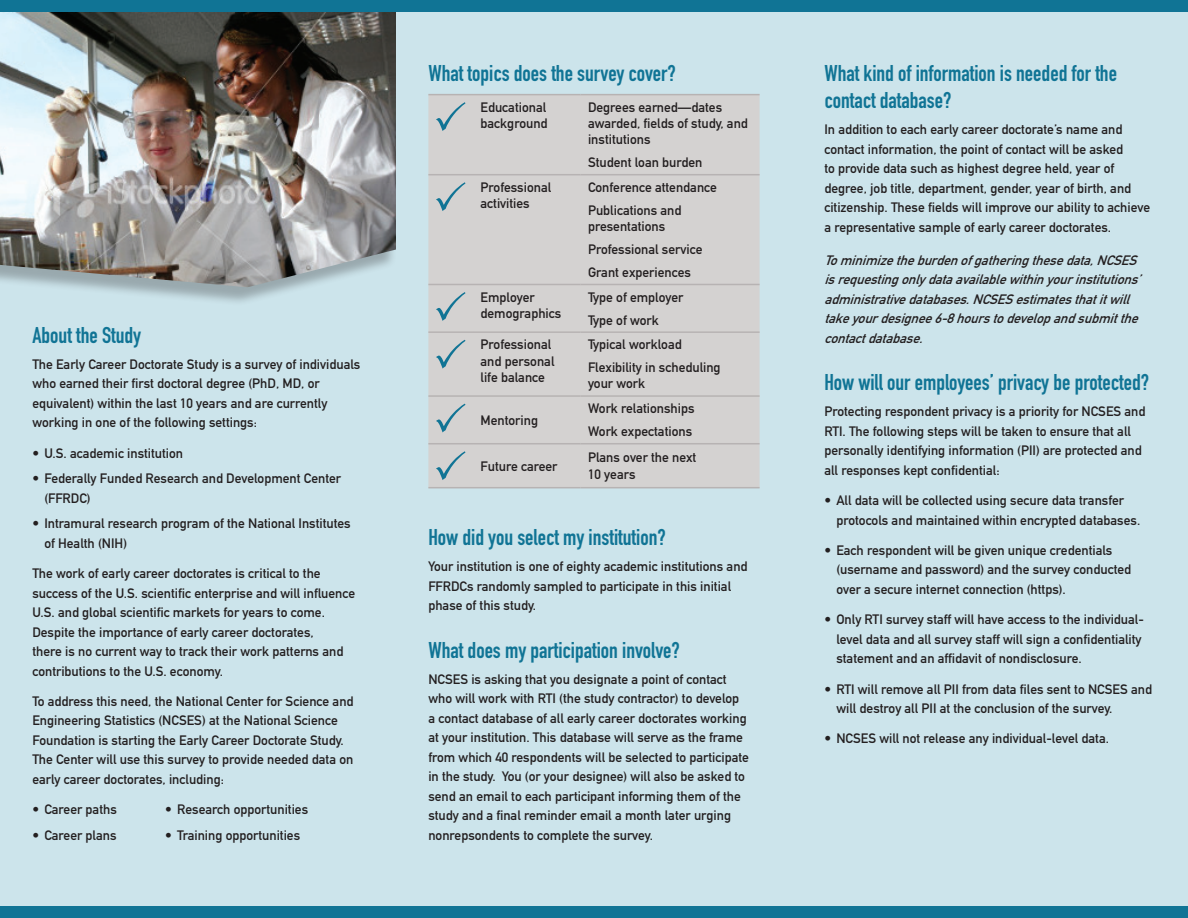
<style>
.page{position:relative;width:1188px;height:918px;background:#cce4eb}
.page>*{position:absolute;margin:0;border:0;box-sizing:border-box;transform-origin:0 0}
.t1{font:22.5px/27px "DIN Engschrift Std";color:#107495}
.t2{font:13.5px/19.5px "DIN Mittelschrift Std";color:#231f20}
.t3{font:italic 13.5px/19.5px "DIN Mittelschrift Std";color:#231f20}
</style>
<div class="page">
<div style="left:0;top:9px;width:396px;height:297px;background:#231f20;opacity:.3"></div>
<img style="left:0;top:11px;width:396px;height:276px">
<div style="left:428px;top:95px;width:332px;height:392px;background:#d4d2d1"></div>
<hr style="left:428px;top:284px;width:45px;height:1px;background:#b7b3b3">
<hr style="left:473px;top:284px;width:107px;height:1px;background:#b7b3b3">
<hr style="left:580px;top:284px;width:180px;height:1px;background:#b7b3b3">
<hr style="left:428px;top:331px;width:45px;height:2px;background:#b7b3b3">
<hr style="left:473px;top:331px;width:107px;height:2px;background:#b7b3b3">
<hr style="left:580px;top:331px;width:180px;height:2px;background:#b7b3b3">
<hr style="left:428px;top:395px;width:45px;height:2px;background:#b7b3b3">
<hr style="left:473px;top:395px;width:107px;height:2px;background:#b7b3b3">
<hr style="left:580px;top:395px;width:180px;height:2px;background:#b7b3b3">
<hr style="left:428px;top:443px;width:45px;height:1px;background:#b7b3b3">
<hr style="left:473px;top:443px;width:107px;height:1px;background:#b7b3b3">
<hr style="left:580px;top:443px;width:180px;height:1px;background:#b7b3b3">
<hr style="left:428px;top:94px;width:45px;height:1px;background:#b7b3b3">
<hr style="left:473px;top:94px;width:107px;height:1px;background:#b7b3b3">
<hr style="left:580px;top:94px;width:180px;height:1px;background:#b7b3b3">
<hr style="left:428px;top:174px;width:45px;height:1px;background:#b7b3b3">
<hr style="left:473px;top:174px;width:107px;height:1px;background:#b7b3b3">
<hr style="left:580px;top:174px;width:180px;height:1px;background:#b7b3b3">
<hr style="left:428px;top:487px;width:45px;height:1px;background:#b7b3b3">
<hr style="left:473px;top:487px;width:107px;height:1px;background:#b7b3b3">
<hr style="left:580px;top:487px;width:180px;height:1px;background:#b7b3b3">
<svg style="left:436px;top:102px;width:29px;height:29px"></svg>
<svg style="left:436px;top:182px;width:29px;height:29px"></svg>
<svg style="left:436px;top:292px;width:29px;height:29px"></svg>
<svg style="left:436px;top:340px;width:29px;height:29px"></svg>
<svg style="left:436px;top:404px;width:29px;height:28px"></svg>
<svg style="left:436px;top:451px;width:29px;height:29px"></svg>
<div style="left:0;top:0;width:1188px;height:11px;background:#107495"></div>
<div style="left:0;top:907px;width:1188px;height:11px;background:#107495"></div>
<h1 class="t1" style="left:32px;top:321px;width:110px">About the Study</h1>
<p class="t2" style="left:32px;top:355px;width:329px">The Early Career Doctorate Study is a survey of individuals who earned their first doctoral degree (PhD, MD, or equivalent) within the last 10 years and are currently working in one of the following settings:</p>
<p class="t2" style="left:32px;top:443px;width:152px">• U.S. academic institution</p>
<p class="t2" style="left:44px;top:469px;width:298px;text-indent:-12px">• Federally Funded Research and Development Center (FFRDC)</p>
<p class="t2" style="left:44px;top:514px;width:308px;text-indent:-12px">• Intramural research program of the National Institutes of Health (NIH)</p>
<p class="t2" style="left:32px;top:564px;width:324px">The work of early career doctorates is critical to the success of the U.S. scientific enterprise and will influence U.S. and global scientific markets for years to come.<br>Despite the importance of early career doctorates,<br>there is no current way to track their work patterns and contributions to the U.S. economy.</p>
<p class="t2" style="left:32px;top:691px;width:323px">To address this need, the National Center for Science and Engineering Statistics (NCSES) at the National Science Foundation is starting the Early Career Doctorate Study.<br>The Center will use this survey to provide needed data on early career doctorates, including:</p>
<p class="t2" style="left:32px;top:800px;width:86px">• Career paths</p>
<p class="t2" style="left:32px;top:825px;width:86px">• Career plans</p>
<p class="t2" style="left:165px;top:800px;width:144px">• Research opportunities</p>
<p class="t2" style="left:165px;top:825px;width:136px">• Training opportunities</p>
<h1 class="t1" style="left:428px;top:60px;width:249px">What topics does the survey cover?</h1>
<p class="t2" style="left:481px;top:99px;width:69px;line-height:16.2px">Educational background</p>
<p class="t2" style="left:588px;top:99px;width:161px;line-height:16.2px">Degrees earned—dates awarded, fields of study, and institutions</p>
<p class="t2" style="left:588px;top:153px;width:116px">Student loan burden</p>
<p class="t2" style="left:481px;top:179px;width:72px;line-height:16.2px">Professional activities</p>
<p class="t2" style="left:588px;top:176px;width:131px;line-height:23px">Conference attendance<br>Publications and</p>
<p class="t2" style="left:588px;top:215px;width:116px;line-height:23px">presentations<br>Professional service<br>Grant experiences</p>
<p class="t2" style="left:481px;top:289px;width:82px;line-height:16.2px">Employer demographics</p>
<p class="t2" style="left:588px;top:286px;width:97px;line-height:23px">Type of employer<br>Type of work</p>
<p class="t2" style="left:481px;top:337px;width:75px;line-height:16.2px">Professional and personal life balance</p>
<p class="t2" style="left:588px;top:333px;width:134px;line-height:23px">Typical workload<br>Flexibility in scheduling</p>
<p class="t2" style="left:588px;top:374px;width:59px">your work</p>
<p class="t2" style="left:481px;top:410px;width:59px">Mentoring</p>
<p class="t2" style="left:588px;top:397px;width:108px;line-height:23px">Work relationships<br>Work expectations</p>
<p class="t2" style="left:481px;top:456px;width:79px">Future career</p>
<p class="t2" style="left:588px;top:450px;width:110px;line-height:16.2px">Plans over the next<br>10 years</p>
<h1 class="t1" style="left:428px;top:524px;width:239px">How did you select my institution?</h1>
<p class="t2" style="left:428px;top:557px;width:321px">Your institution is one of eighty academic institutions and<br>FFRDCs randomly sampled to participate in this initial phase of this study.</p>
<h1 class="t1" style="left:428px;top:636px;width:253px">What does my participation involve?</h1>
<p class="t2" style="left:428px;top:669px;width:322px">NCSES is asking that you designate a point of contact who will work with RTI (the study contractor) to develop a contact database of all early career doctorates working at your institution. This database will serve as the frame from which 40 respondents will be selected to participate in the study. You (or your designee) will also be asked to send an email to each participant informing them of the study and a final reminder email a month later urging nonrepsondents to complete the survey.</p>
<h1 class="t1" style="left:824px;top:60px;width:294px">What kind of information is needed for the contact database?</h1>
<p class="t2" style="left:824px;top:120px;width:327px">In addition to each early career doctorate’s name and contact information, the point of contact will be asked<br>to provide data such as highest degree held, year of degree, job title, department, gender, year of birth, and citizenship. These fields will improve our ability to achieve a representative sample of early career doctorates.</p>
<p class="t3" style="left:824px;top:250px;width:323px">Tominimizetheburdenofgatheringthesedata,NCSES isrequestingonly dataavailablewithinyourinstitutions’ administrativedatabases.NCSESestimatesthatitwill takeyourdesignee6-8hourstodevelopandsubmitthe contactdatabase.</p>
<h1 class="t1" style="left:824px;top:369px;width:326px">How will our employees’ privacy be protected?</h1>
<p class="t2" style="left:824px;top:402px;width:323px">Protecting respondent privacy is a priority for NCSES and RTI. The following steps will be taken to ensure that all personally identifying information (PII) are protected and all responses kept confidential:</p>
<p class="t2" style="left:836px;top:491px;width:305px;text-indent:-12px">• All data will be collected using secure data transfer protocols and maintained within encrypted databases.</p>
<p class="t2" style="left:836px;top:541px;width:296px;text-indent:-12px">• Each respondent will be given unique credentials (username and password) and the survey conducted over a secure internet connection (https).</p>
<p class="t2" style="left:836px;top:610px;width:309px;text-indent:-12px">• Only RTI survey staff will have access to the individual&shy;level data and all survey staff will sign a confidentiality statement and an affidavit of nondisclosure.</p>
<p class="t2" style="left:836px;top:679px;width:317px;text-indent:-12px">• RTI will remove all PII from data files sent to NCSES and will destroy all PII at the conclusion of the survey.</p>
<p class="t2" style="left:824px;top:729px;width:286px">• NCSES will not release any individual-level data.</p>
</div>
